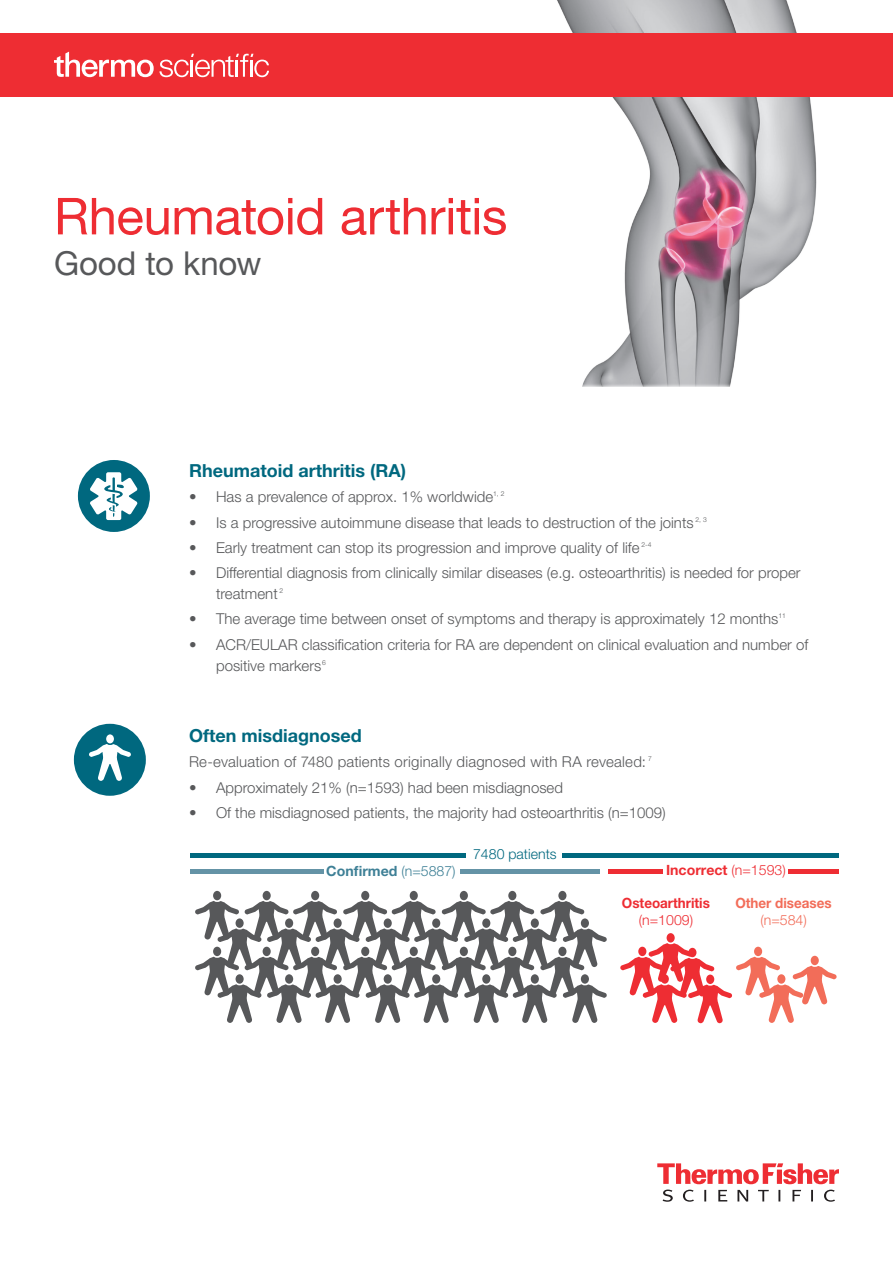
<style>
.page{position:relative;width:893px;height:1263px;background:#fff}
.page>*{position:absolute;margin:0;border:0;box-sizing:border-box;transform-origin:0 0}
.Headline{font:51px "Helvetica Neue LT Pro";letter-spacing:-.01em;color:#ee2d33}
.Headline-2{font:33px "Helvetica Neue LT Pro";letter-spacing:-.005em;color:#57585a}
.Content_Header{font:700 18px "Helvetica Neue LT Pro";color:#00687f}
.t1{font:300 15px/21px "Helvetica Neue LT Pro";color:#57585a}
.t2{font:700 14.1px/17px "Helvetica Neue LT Pro";color:#ee2d33;text-align:center;scale:.95 1}
.t3{font:700 14.1px/17px "Helvetica Neue LT Pro";color:#f26d59;text-align:center;scale:.95 1}
.t4{font:700 14.1px "Helvetica Neue LT Pro";color:#3e8096}
.t5{font:700 14.1px "Helvetica Neue LT Pro";color:#ee2d33}
.t6{font:300 14.1px "Helvetica Neue LT Pro";color:#00687f}
.t7{font:300 6.75px "Helvetica Neue LT Pro";color:#57585a}
.s1{font-weight:300}
</style>
<div class="page">
<div style="left:78px;top:460px;width:72px;height:72px;background:#00687f;border-radius:50%"></div>
<div style="left:74px;top:724px;width:72px;height:72px;background:#00687f;border-radius:50%"></div>
<div style="left:106px;top:734px;width:8px;height:9px;background:#fff;border-radius:50%"></div>
<svg style="left:89px;top:744px;width:42px;height:37px"></svg>
<svg style="left:657px;top:1163px;width:182px;height:39px"></svg>
<img style="left:0;top:0;width:893px;height:387px">
<div style="left:0;top:33px;width:893px;height:63px;background:#ee2d33"></div>
<svg style="left:54px;top:52px;width:215px;height:25px"></svg>
<div style="left:263px;top:891px;width:8px;height:9px;background:#57585a;border-radius:50%"></div>
<div style="left:311px;top:891px;width:8px;height:9px;background:#57585a;border-radius:50%"></div>
<div style="left:361px;top:891px;width:8px;height:9px;background:#57585a;border-radius:50%"></div>
<div style="left:410px;top:891px;width:8px;height:9px;background:#57585a;border-radius:50%"></div>
<div style="left:460px;top:891px;width:8px;height:9px;background:#57585a;border-radius:50%"></div>
<div style="left:508px;top:891px;width:8px;height:9px;background:#57585a;border-radius:50%"></div>
<div style="left:558px;top:891px;width:8px;height:9px;background:#57585a;border-radius:50%"></div>
<div style="left:667px;top:933px;width:8px;height:9px;background:#ee2d33;border-radius:50%"></div>
<div style="left:213px;top:891px;width:8px;height:9px;background:#57585a;border-radius:50%"></div>
<svg style="left:195px;top:901px;width:412px;height:122px"></svg>
<svg style="left:620px;top:943px;width:217px;height:80px"></svg>
<hr style="left:190px;top:853px;width:276px;height:4px;background:#00687f">
<div style="left:190px;top:869px;width:133px;height:5px;background:#6493a6"></div>
<div style="left:460px;top:869px;width:140px;height:5px;background:#6493a6"></div>
<div style="left:788px;top:869px;width:50px;height:5px;background:#ee2d33"></div>
<div style="left:608px;top:869px;width:55px;height:5px;background:#ee2d33"></div>
<hr style="left:562px;top:853px;width:277px;height:4px;background:#00687f">
<svg style="left:90px;top:472px;width:48px;height:48px"></svg>
<p class="Headline" style="left:54px;top:186px;width:455px">Rheumatoid arthritis</p>
<p class="Headline-2" style="left:54px;top:243px;width:209px">Good to know</p>
<p class="Content_Header" style="left:189px;top:459px;width:218px">Rheumatoid arthritis (RA)</p>
<p class="t1" style="left:189px;top:486px;width:306px">• Has a prevalence of approx. 1% worldwide</p>
<p class="t7" style="left:493px;top:490px;width:13px">1, 2</p>
<p class="t1" style="left:189px;top:511px;width:506px">• Is a progressive autoimmune disease that leads to destruction of the joints</p>
<p class="t7" style="left:696px;top:515px;width:13px">2, 3</p>
<p class="t1" style="left:189px;top:537px;width:452px">• Early treatment can stop its progression and improve quality of life</p>
<p class="t7" style="left:641px;top:540px;width:12px">2-4</p>
<p class="t1" style="left:216px;top:562px;width:586px;text-indent:-27px">• Differential diagnosis from clinically similar diseases (e.g. osteoarthritis) is needed for proper treatment</p>
<p class="t7" style="left:280px;top:587px;width:5px">2</p>
<p class="t1" style="left:189px;top:608px;width:591px">• The average time between onset of symptoms and therapy is approximately 12 months</p>
<p class="t7" style="left:778px;top:612px;width:9px">11</p>
<p class="t1" style="left:216px;top:633px;width:594px;text-indent:-27px">• ACR/EULAR classification criteria for RA are dependent on clinical evaluation and number of positive markers</p>
<p class="t7" style="left:322px;top:658px;width:5px">6</p>
<p class="Content_Header" style="left:189px;top:724px;width:174px">Often misdiagnosed</p>
<p class="t1" style="left:189px;top:751px;width:458px">Re-evaluation of 7480 patients originally diagnosed with RA revealed:</p>
<p class="t7" style="left:648px;top:755px;width:5px">7</p>
<p class="t1" style="left:189px;top:776px;width:375px">• Approximately 21% (n=1593) had been misdiagnosed</p>
<p class="t1" style="left:189px;top:802px;width:478px">• Of the misdiagnosed patients, the majority had osteoarthritis (n=1009)</p>
<p class="t6" style="left:473px;top:846px;width:85px">7480 patients</p>
<p class="t4" style="left:326px;top:863px;width:131px">Confirmed <span class="s1">(n=5887)</span></p>
<p class="t5" style="left:666px;top:861px;width:121px">Incorrect <span class="s1">(n=1593)</span></p>
<p class="t2" style="left:622px;top:894px;width:94px">Osteoarthritis <span class="s1">(n=1009)</span></p>
<p class="t3" style="left:735px;top:894px;width:103px">Other diseases <span class="s1">(n=584)</span></p>
</div>
